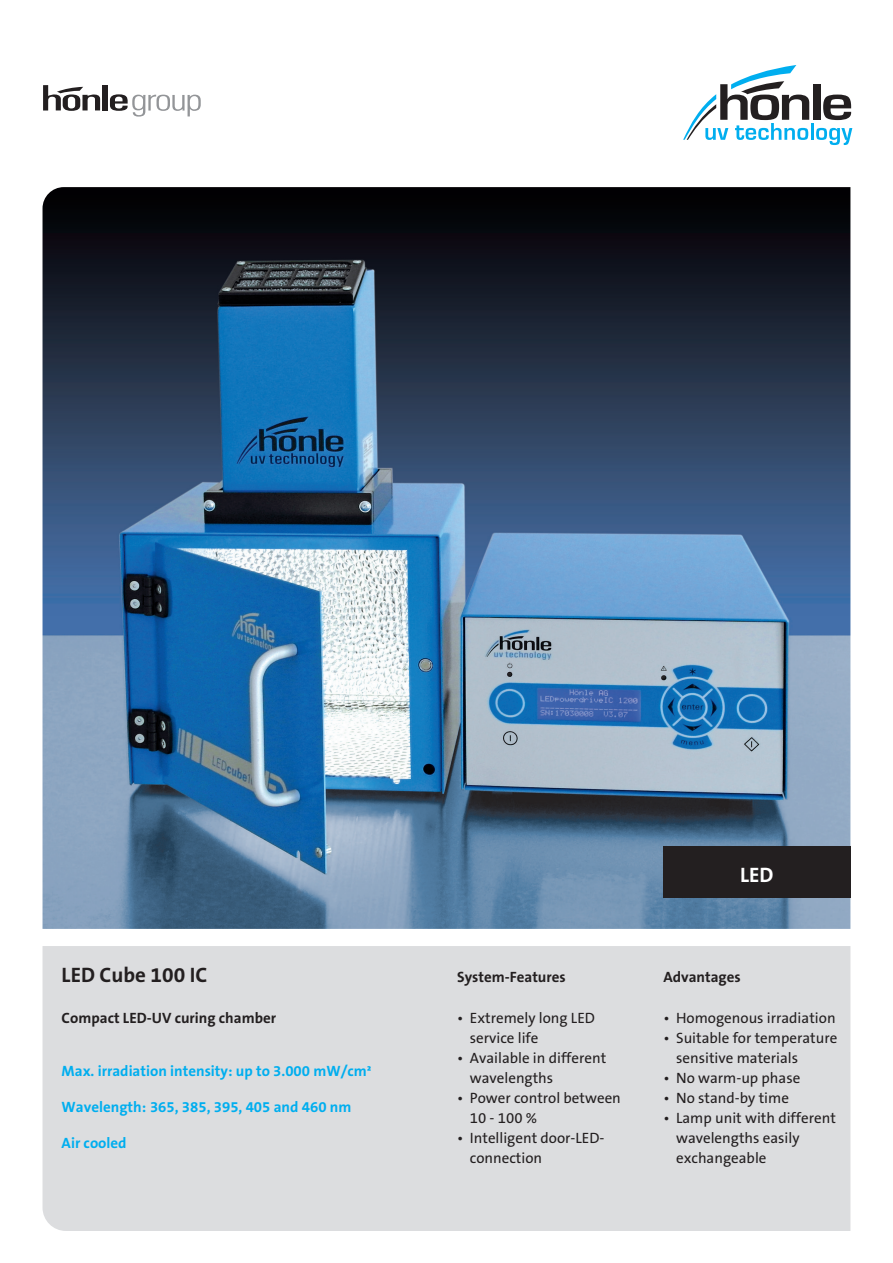
<style>
.page{position:relative;width:893px;height:1263px;background:#fff}
.page>*{position:absolute;margin:0;border:0;box-sizing:border-box;transform-origin:0 0}
.t1{font:700 21px "The Sans B7";color:#231f20}
.t2{font:700 21px "The Sans B7";color:#fff}
.t3{font:15px/20.1px "The Sans B5 Plain";color:#231f20}
.t4{font:700 15px "The Sans B7";color:#00aeef}
.t5{font:700 15px "The Sans B7";color:#231f20}
</style>
<div class="page">
<div style="left:43px;top:946px;width:807px;height:285px;background:#dcdddf"></div>
<hr style="left:811px;top:123px;width:3px;height:17px;background:#00aeef">
<svg style="left:816px;top:128px;width:36px;height:17px"></svg>
<div style="left:813px;top:84px;width:7px;height:36px;background:#231f20"></div>
<svg style="left:823px;top:95px;width:28px;height:25px"></svg>
<svg style="left:683px;top:65px;width:126px;height:75px"></svg>
<div style="left:103px;top:85px;width:5px;height:25px;background:#231f20"></div>
<svg style="left:110px;top:94px;width:91px;height:23px"></svg>
<svg style="left:43px;top:85px;width:57px;height:26px"></svg>
<img style="left:43px;top:187px;width:807px;height:742px">
<div style="left:663px;top:846px;width:187px;height:51px;background:#231f20"></div>
<h1 class="t2" style="left:740px;top:863px;width:35px">LED</h1>
<h1 class="t1" style="left:62px;top:964px;width:147px">LED Cube 100 IC</h1>
<p class="t5" style="left:663px;top:969px;width:79px">Advantages</p>
<p class="t3" style="left:663px;top:1008px;width:174px">• Homogenous irradiation</p>
<p class="t3" style="left:676px;top:1028px;width:163px;text-indent:-13px">• Suitable for temperature sensitive materials</p>
<p class="t3" style="left:663px;top:1068px;width:139px">• No warm-up phase</p>
<p class="t3" style="left:663px;top:1088px;width:127px">• No stand-by time</p>
<p class="t3" style="left:676px;top:1108px;width:161px;text-indent:-13px">• Lamp unit with different wavelengths easily exchangeable</p>
<p class="t5" style="left:457px;top:969px;width:110px">System-Features</p>
<p class="t3" style="left:470px;top:1008px;width:127px;text-indent:-13px">• Extremely long LED service life</p>
<p class="t3" style="left:470px;top:1048px;width:138px;text-indent:-13px">• Available in different wavelengths</p>
<p class="t3" style="left:470px;top:1088px;width:153px;text-indent:-13px">• Power control between<br>10 - 100 %</p>
<p class="t3" style="left:470px;top:1128px;width:136px;text-indent:-13px">• Intelligent door-LED&shy;connection</p>
<p class="t5" style="left:62px;top:1009px;width:216px">Compact LED-UV curing chamber</p>
<p class="t4" style="left:62px;top:1063px;width:312px">Max. irradiation intensity: up to 3.000 mW/cm²</p>
<p class="t4" style="left:62px;top:1099px;width:291px">Wavelength: 365, 385, 395, 405 and 460 nm</p>
<p class="t4" style="left:62px;top:1135px;width:67px">Air cooled</p>
</div>
